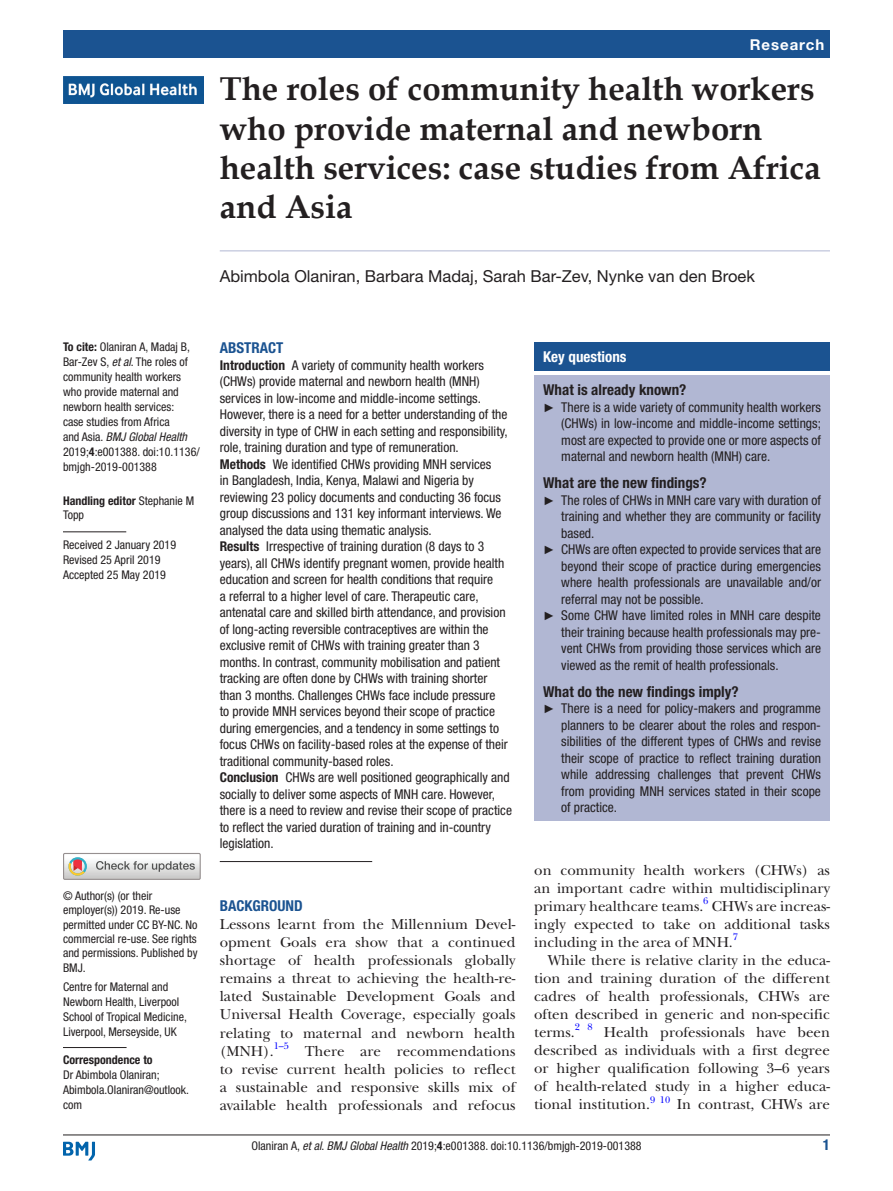
<style>
.page{position:relative;width:893px;height:1191px;background:#fff}
.page>*{position:absolute;margin:0;border:0;box-sizing:border-box;transform-origin:0 0}
.t1{font:700 33px/39px "Book Antiqua";color:#231f20}
.t2{font:16.5px "Helvetica Neue LT Std";color:#231f20}
.t3{font:15px/18px "New Baskerville";color:#231f20;text-align:justify}
.t4{font:700 condensed 15px "Helvetica Neue LT Std";color:#231f20}
.t5{font:700 condensed 15px "Helvetica Neue LT Std";color:#1b5391}
.t6{font:700 condensed 15px "Helvetica Neue LT Std";color:#fff}
.t7{font:700 15px "Helvetica Neue LT Std";letter-spacing:.065em;color:#fff}
.t8{font:condensed 13.5px/16.5px "Helvetica Neue LT Std";color:#231f20;text-align:justify}
.t9{font:condensed 12px/15px "Helvetica Neue LT Std";color:#231f20}
.t10{font:700 condensed 12px/14.4px "Helvetica Neue LT Std";color:#231f20}
.t11{font:9.9px "New Baskerville";color:#00f}
.s1{font-weight:700}
.s2{font-style:italic}
.s3{font-weight:400}
.s4{font-family:"Arial";font-stretch:normal;font-size:12px}
</style>
<div class="page">
<hr style="left:63px;top:1134px;width:767px;height:1px;background:#231f20">
<svg style="left:63px;top:1141px;width:32px;height:19px"></svg>
<div style="left:63px;top:853px;width:138px;height:27px;border:1px solid #969090"></div>
<svg style="left:64px;top:853px;width:136px;height:26px"></svg>
<hr style="left:220px;top:250px;width:610px;height:1px;background:#b1b7d3">
<div style="left:63px;top:31px;width:767px;height:27px;background:#1b5391"></div>
<hr style="left:63px;top:531px;width:63px;height:1px;background:#231f20">
<hr style="left:63px;top:1047px;width:64px;height:1px;background:#231f20">
<img style="left:63px;top:77px;width:141px;height:27px">
<div style="left:534px;top:342px;width:296px;height:29px;background:#1b5391"></div>
<div style="left:534px;top:375px;width:296px;height:446px;background:#b1b7d3"></div>
<hr style="left:220px;top:861px;width:152px;height:1px;background:#231f20">
<p class="t7" style="left:750px;top:35px;width:76px">Research</p>
<h1 class="t1" style="left:220px;top:70px;width:603px">The roles of community health workers who provide maternal and newborn health services: case studies from Africa and Asia</h1>
<p class="t2" style="left:220px;top:266px;width:537px">Abimbola Olaniran, Barbara Madaj, Sarah Bar-Zev, Nynke van den Broek</p>
<p class="t9" style="left:63px;top:339px;width:138px"><span class="s1">To cite:</span> Olaniran A, Madaj B,<br>Bar-Zev S, <span class="s2">et al</span>. The roles of community health workers who provide maternal and newborn health services:<br>case studies from Africa<br>and Asia. <span class="s2">BMJ Global Health<br></span>2019;<span class="s1">4</span>:e001388. doi:10.1136/ bmjgh-2019-001388</p>
<p class="t10" style="left:63px;top:493px;width:133px">Handling editor <span class="s3">Stephanie M<br>Topp</span></p>
<p class="t9" style="left:63px;top:537px;width:115px">Received 2 January 2019<br>Revised 25 April 2019<br>Accepted 25 May 2019</p>
<p class="t9" style="left:63px;top:888px;width:136px;line-height:14.4px">© Author(s) (or their employer(s)) 2019. Re-use permitted under CC BY-NC. No commercial re-use. See rights and permissions. Published by<br>BMJ.</p>
<p class="t9" style="left:63px;top:979px;width:125px">Centre for Maternal and<br>Newborn Health, Liverpool<br>School of Tropical Medicine,<br>Liverpool, Merseyside, UK</p>
<p class="t10" style="left:63px;top:1052px;width:91px">Correspondence to</p>
<p class="t9" style="left:63px;top:1067px;width:127px">Dr Abimbola Olaniran;<br>Abimbola.Olaniran@outlook. com</p>
<p class="t5" style="left:220px;top:339px;width:49px">Abstract</p>
<p class="t8" style="left:220px;top:357px;width:294px;text-align:left"><span class="s1">Introduction</span> A variety of community health workers (CHWs) provide maternal and newborn health (MNH) services in low-income and middle-income settings.<br>However, there is a need for a better understanding of the diversity in type of CHW in each setting and responsibility, role, training duration and type of remuneration.<br><span class="s1">Methods</span> We identified CHWs providing MNH services<br>in Bangladesh, India, Kenya, Malawi and Nigeria by reviewing 23 policy documents and conducting 36 focus group discussions and 131 key informant interviews. We analysed the data using thematic analysis.<br><span class="s1">Results</span> Irrespective of training duration (8 days to 3 years), all CHWs identify pregnant women, provide health education and screen for health conditions that require<br>a referral to a higher level of care. Therapeutic care, antenatal care and skilled birth attendance, and provision of long-acting reversible contraceptives are within the exclusive remit of CHWs with training greater than 3 months. In contrast, community mobilisation and patient tracking are often done by CHWs with training shorter than 3 months. Challenges CHWs face include pressure<br>to provide MNH services beyond their scope of practice during emergencies, and a tendency in some settings to focus CHWs on facility-based roles at the expense of their traditional community-based roles.<br><span class="s1">Conclusion</span> CHWs are well positioned geographically and socially to deliver some aspects of MNH care. However, there is a need to review and revise their scope of practice to reflect the varied duration of training and in-country legislation.</p>
<p class="t5" style="left:220px;top:897px;width:10px">Back</p>
<p class="t5" style="left:253px;top:897px;width:52px">ground</p>
<p class="t3" style="left:220px;top:915px;width:297px">Lessons learnt from the Millennium Devel&shy;opment Goals era show that a continued shortage of health professionals globally remains a threat to achieving the health-re&shy;lated Sustainable Development Goals and Universal Health Coverage, especially goals relating to maternal and newborn health (MNH).<sup>1–5</sup></p>
<p class="t3" style="left:220px;top:1041px;width:297px;text-indent:85px">There are recommendations to revise current health policies to reflect a sustainable and responsive skills mix of available health professionals and refocus</p>
<p class="t6" style="left:543px;top:348px;width:85px">Key questions</p>
<p class="t4" style="left:543px;top:380px;width:145px">What is already known?</p>
<p class="t8" style="left:561px;top:398px;width:261px;text-indent:-18px"><span class="s4">►</span> There is a wide variety of community health workers (CHWs) in low-income and middle-income settings; most are expected to provide one or more aspects of maternal and newborn health (MNH) care.</p>
<p class="t4" style="left:543px;top:473px;width:165px">What are the new findings?</p>
<p class="t8" style="left:543px;top:491px;width:279px"><span class="s4">►</span> The roles of CHWs in MNH care vary with duration of</p>
<p class="t8" style="left:561px;top:508px;width:261px">training and whether they are community or facility</p>
<p class="t8" style="left:561px;top:524px;width:35px">based.</p>
<p class="t8" style="left:543px;top:541px;width:279px"><span class="s4">►</span> CHWs are often expected to provide services that are</p>
<p class="t8" style="left:561px;top:557px;width:261px">beyond their scope of practice during emergencies</p>
<p class="t8" style="left:561px;top:574px;width:261px">where health professionals are unavailable and/or</p>
<p class="t8" style="left:561px;top:590px;width:144px">referral may not be possible.</p>
<p class="t8" style="left:543px;top:607px;width:279px"><span class="s4">►</span> Some CHW have limited roles in MNH care despite</p>
<p class="t8" style="left:561px;top:623px;width:261px">their training because health professionals may pre-</p>
<p class="t8" style="left:561px;top:640px;width:261px">vent CHWs from providing those services which are</p>
<p class="t8" style="left:561px;top:656px;width:219px">viewed as the remit of health professionals.</p>
<p class="t4" style="left:543px;top:682px;width:197px">What do the new findings imply?</p>
<p class="t8" style="left:561px;top:700px;width:261px;text-indent:-18px"><span class="s4">►</span> There is a need for policy-makers and programme planners to be clearer about the roles and respon&shy;sibilities of the different types of CHWs and revise their scope of practice to reflect training duration while addressing challenges that prevent CHWs from providing MNH services stated in their scope of practice.</p>
<p class="t3" style="left:534px;top:861px;width:297px">on community health workers (CHWs) as an important cadre within multidisciplinary primary healthcare teams.</p>
<p class="t11" style="left:703px;top:895px;width:7px">6</p>
<p class="t3" style="left:534px;top:897px;width:297px;text-indent:177px">CHWs are increas&shy;ingly expected to take on additional tasks including in the area of MNH.</p>
<p class="t11" style="left:733px;top:931px;width:7px">7</p>
<p class="t3" style="left:534px;top:951px;width:297px;text-indent:14px">While there is relative clarity in the educa&shy;tion and training duration of the different cadres of health professionals, CHWs are often described in generic and non-specific terms.<sup>2</sup> <sup>8</sup></p>
<p class="t3" style="left:534px;top:1023px;width:297px;text-indent:70px">Health professionals have been described as individuals with a first degree or higher qualification following 3–6 years of health-related study in a higher educa&shy;tional institution.</p>
<p class="t11" style="left:650px;top:1093px;width:21px">9 10</p>
<p class="t3" style="left:677px;top:1095px;width:155px">In contrast, CHWs are</p>
<p class="t9" style="left:251px;top:1137px;width:392px">Olaniran A, <span class="s2">et al</span>. <span class="s2">BMJ Global Health</span> 2019;<span class="s1">4</span>:e001388. doi:10.1136/bmjgh-2019-001388</p>
<p class="t5" style="left:823px;top:1135px;width:9px">1</p>
</div>
